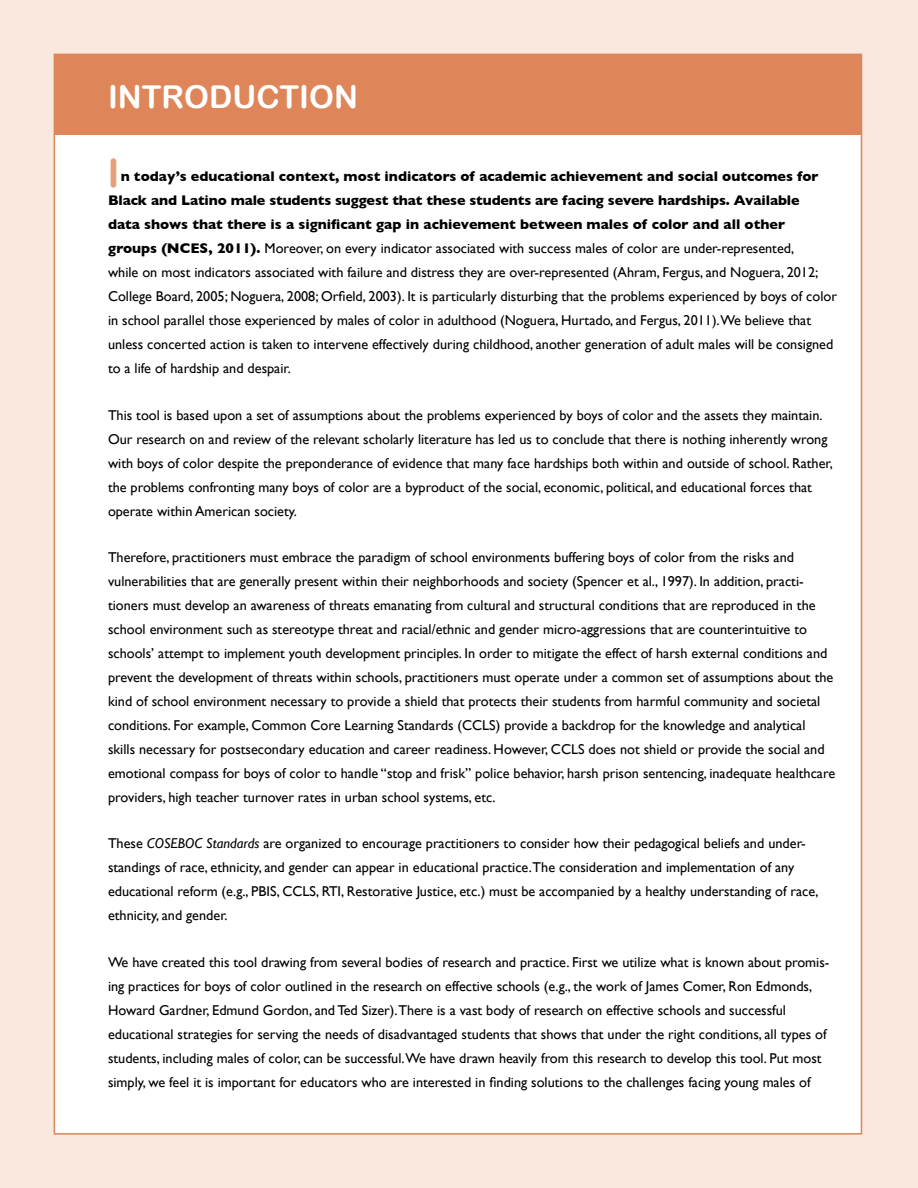
<style>
.page{position:relative;width:918px;height:1188px;background:#f8e8dd}
.page>*{position:absolute;margin:0;border:0;box-sizing:border-box;transform-origin:0 0}
.t1{font:39px "Arial Rounded MT Bold";color:#e5a07a}
.t2{font:31.5px "Arial Rounded MT Bold";color:#fff}
.t3{font:14.25px/24px "Gill Sans";color:#000}
.s1{font-weight:700}
.s2{font-style:italic}
</style>
<div class="page">
<div style="left:54px;top:54px;width:808px;height:1081px;background:#fff;border:2px solid #de8659"></div>
<div style="left:54px;top:54px;width:807px;height:81px;background:#de8659"></div>
<h2 class="t2" style="left:108px;top:78px;width:252px">INTRODUCTION</h2>
<h1 class="t1" style="left:107px;top:150px;width:14px">I</h1>
<p class="t3" style="left:108px;top:164px;width:731px;text-indent:13px"><span class="s1">n today’s educational context, most indicators of academic achievement and social outcomes for Black and Latino male students suggest that these students are facing severe hardships. Available<br>data shows that there is a significant gap in achievement between males of color and all other groups (NCES, 2011).</span> Moreover, on every indicator associated with success males of color are under-represented,<br>while on most indicators associated with failure and distress they are over-represented (Ahram, Fergus, and Noguera, 2012; College Board, 2005; Noguera, 2008; Orfield, 2003). It is particularly disturbing that the problems experienced by boys of color in school parallel those experienced by males of color in adulthood (Noguera, Hurtado, and Fergus, 2011).We believe that unless concerted action is taken to intervene effectively during childhood, another generation of adult males will be consigned to a life of hardship and despair.</p>
<p class="t3" style="left:108px;top:403px;width:726px">This tool is based upon a set of assumptions about the problems experienced by boys of color and the assets they maintain.<br>Our research on and review of the relevant scholarly literature has led us to conclude that there is nothing inherently wrong with boys of color despite the preponderance of evidence that many face hardships both within and outside of school. Rather, the problems confronting many boys of color are a byproduct of the social, economic, political, and educational forces that operate within American society.</p>
<p class="t3" style="left:108px;top:545px;width:729px">Therefore, practitioners must embrace the paradigm of school environments buffering boys of color from the risks and vulnerabilities that are generally present within their neighborhoods and society (Spencer et al., 1997). In addition, practi&shy;tioners must develop an awareness of threats emanating from cultural and structural conditions that are reproduced in the school environment such as stereotype threat and racial/ethnic and gender micro-aggressions that are counterintuitive to schools’ attempt to implement youth development principles. In order to mitigate the effect of harsh external conditions and prevent the development of threats within schools, practitioners must operate under a common set of assumptions about the kind of school environment necessary to provide a shield that protects their students from harmful community and societal conditions. For example, Common Core Learning Standards (CCLS) provide a backdrop for the knowledge and analytical skills necessary for postsecondary education and career readiness. However, CCLS does not shield or provide the social and emotional compass for boys of color to handle “stop and frisk” police behavior, harsh prison sentencing, inadequate healthcare providers, high teacher turnover rates in urban school systems, etc.</p>
<p class="t3" style="left:108px;top:832px;width:712px">These <span class="s2">COSEBOC Standards</span> are organized to encourage practitioners to consider how their pedagogical beliefs and under&shy;standings of race, ethnicity, and gender can appear in educational practice.The consideration and implementation of any educational reform (e.g., PBIS, CCLS, RTI, Restorative Justice, etc.) must be accompanied by a healthy understanding of race, ethnicity, and gender.</p>
<p class="t3" style="left:108px;top:950px;width:723px">We have created this tool drawing from several bodies of research and practice. First we utilize what is known about promis&shy;ing practices for boys of color outlined in the research on effective schools (e.g., the work of James Comer, Ron Edmonds, Howard Gardner, Edmund Gordon, and Ted Sizer).There is a vast body of research on effective schools and successful educational strategies for serving the needs of disadvantaged students that shows that under the right conditions, all types of students, including males of color, can be successful.We have drawn heavily from this research to develop this tool. Put most simply, we feel it is important for educators who are interested in finding solutions to the challenges facing young males of</p>
</div>
